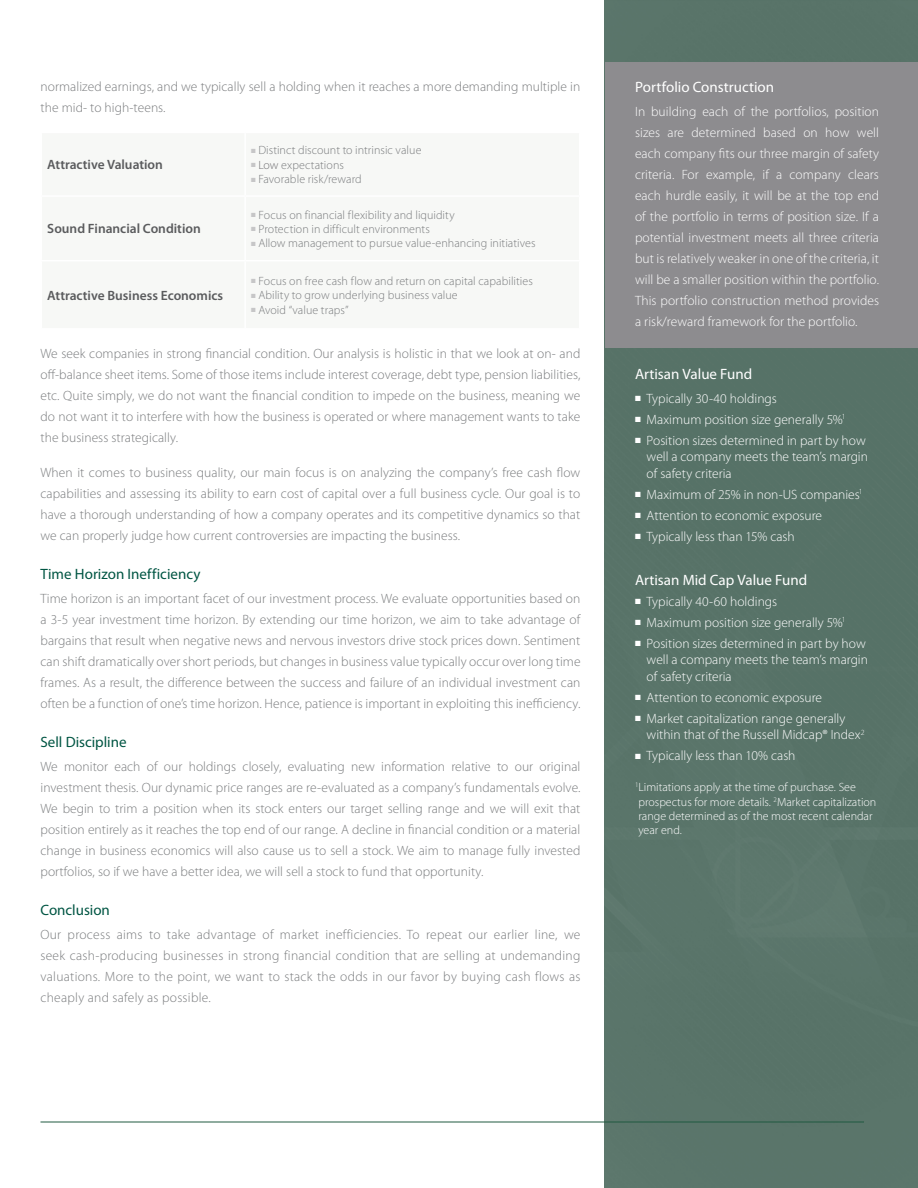
<style>
.page{position:relative;width:918px;height:1188px;background:#fff}
.page>*{position:absolute;margin:0;border:0;box-sizing:border-box;transform-origin:0 0}
.t1{font:15px "Myriad Pro";color:#fff}
.t2{font:15px "Myriad Pro";color:#005543}
.t3{font:300 13.5px/21px "Myriad Pro";letter-spacing:.005em;color:#7a7c7e;text-align:justify}
.t4{font:300 13.5px/21px "Myriad Pro";color:#fff}
.t5{font:600 13.5px "Myriad Pro";color:#5a5b5d}
.t6{font:300 12px "Myriad Pro";letter-spacing:.005em;color:#7a7c7e}
.t7{font:300 12px/14.4px "Myriad Pro";color:#fff}
.s1{color:#c6c6c7}
.s2{color:#717073}
</style>
<div class="page">
<div style="left:605px;top:0;width:313px;height:1188px;background:#597469"></div>
<div style="left:605px;top:63px;width:313px;height:285px;background:#8d8c8f"></div>
<hr style="left:40px;top:1122px;width:824px;height:1px;background:#205a41">
<p class="t3" style="left:40px;top:77px;width:541px">normalized earnings, and we typically sell a holding when it reaches a more demanding multiple in the mid- to high-teens.</p>
<p class="t5" style="left:47px;top:160px;width:117px">Attractive Valuation</p>
<p class="t5" style="left:47px;top:224px;width:155px">Sound Financial Condition</p>
<p class="t6" style="left:251px;top:146px;width:172px"><span class="s1">■</span> Distinct discount to intrinsic value</p>
<p class="t6" style="left:251px;top:160px;width:94px"><span class="s1">■</span> <span class="s2">Low</span> expectations</p>
<p class="t6" style="left:251px;top:175px;width:112px"><span class="s1">■</span> Favorable risk/reward</p>
<p class="t6" style="left:251px;top:210px;width:205px"><span class="s1">■</span> Focus on financial flexibility and liquidity</p>
<p class="t6" style="left:251px;top:224px;width:180px"><span class="s1">■</span> Protection in difficult environments</p>
<p class="t6" style="left:251px;top:239px;width:286px"><span class="s1">■</span> Allow management to pursue value-enhancing initiatives</p>
<p class="t6" style="left:251px;top:276px;width:283px"><span class="s1">■</span> Focus on free cash flow and return on capital capabilities</p>
<p class="t6" style="left:251px;top:291px;width:208px"><span class="s1">■</span> Ability to grow underlying business value</p>
<p class="t6" style="left:251px;top:305px;width:99px"><span class="s1">■</span> Avoid “value traps”</p>
<p class="t3" style="left:40px;top:344px;width:542px">We seek companies in strong financial condition. Our analysis is holistic in that we look at on- and off-balance sheet items. Some of those items include interest coverage, debt type, pension liabilities, etc. Quite simply, we do not want the financial condition to impede on the business, meaning we do not want it to interfere with how the business is operated or where management wants to take the business strategically.</p>
<p class="t3" style="left:40px;top:463px;width:541px">When it comes to business quality, our main focus is on analyzing the company’s free cash flow capabilities and assessing its ability to earn cost of capital over a full business cycle. Our goal is to have a thorough understanding of how a company operates and its competitive dynamics so that we can properly judge how current controversies are impacting the business.</p>
<p class="t2" style="left:40px;top:568px;width:162px">Time Horizon Inefficiency</p>
<p class="t3" style="left:40px;top:589px;width:542px">Time horizon is an important facet of our investment process. We evaluate opportunities based on a 3-5 year investment time horizon. By extending our time horizon, we aim to take advantage of bargains that result when negative news and nervous investors drive stock prices down. Sentiment can shift dramatically over short periods, but changes in business value typically occur over long time frames. As a result, the difference between the success and failure of an individual investment can often be a function of one’s time horizon. Hence, patience is important in exploiting this inefficiency.</p>
<p class="t2" style="left:40px;top:736px;width:88px">Sell Discipline</p>
<p class="t3" style="left:40px;top:757px;width:542px">We monitor each of our holdings closely, evaluating new information relative to our original investment thesis. Our dynamic price ranges are re-evaluated as a company’s fundamentals evolve.<br>We begin to trim a position when its stock enters our target selling range and we will exit that position entirely as it reaches the top end of our range. A decline in financial condition or a material change in business economics will also cause us to sell a stock. We aim to manage fully invested portfolios, so if we have a better idea, we will sell a stock to fund that opportunity.</p>
<p class="t2" style="left:40px;top:904px;width:71px">Conclusion</p>
<p class="t3" style="left:40px;top:925px;width:542px">Our process aims to take advantage of market inefficiencies. To repeat our earlier line, we seek cash-producing businesses in strong financial condition that are selling at undemanding valuations. More to the point, we want to stack the odds in our favor by buying cash flows as cheaply and safely as possible.</p>
<p class="t5" style="left:47px;top:290px;width:177px">Attractive Business Economics</p>
<p class="t1" style="left:635px;top:82px;width:141px">Portfolio Construction</p>
<p class="t4" style="left:635px;top:102px;width:246px;text-align:justify">In building each of the portfolios, position sizes are determined based on how well each company fits our three margin of safety criteria. For example, if a company clears each hurdle easily, it will be at the top end of the portfolio in terms of position size. If a potential investment meets all three criteria but is relatively weaker in one of the criteria, it will be a smaller position within the portfolio.<br>This portfolio construction method provides a risk/reward framework for the port folio.</p>
<p class="t1" style="left:635px;top:368px;width:119px">Artisan Value Fund</p>
<p class="t4" style="left:635px;top:389px;width:143px">■ Typically 30-40 holdings</p>
<p class="t4" style="left:635px;top:410px;width:212px">■ Maximum position size generally 5%<sup>1</sup></p>
<p class="t4" style="left:647px;top:433px;width:223px;line-height:16.5px;text-indent:-12px">■ Position sizes determined in part by how well a company meets the team’s margin of safety criteria</p>
<p class="t4" style="left:635px;top:485px;width:229px">■ Maximum of 25% in non-US companies<sup>1</sup></p>
<p class="t4" style="left:635px;top:506px;width:189px">■ Attention to economic exposure</p>
<p class="t4" style="left:635px;top:527px;width:161px">■ Typically less than 15% cash</p>
<p class="t1" style="left:635px;top:574px;width:174px">Artisan Mid Cap Value Fund</p>
<p class="t4" style="left:635px;top:592px;width:144px">■ Typically 40-60 holdings</p>
<p class="t4" style="left:635px;top:613px;width:212px">■ Maximum position size generally 5%<sup>1</sup></p>
<p class="t4" style="left:647px;top:636px;width:223px;line-height:16.5px;text-indent:-12px">■ Position sizes determined in part by how well a company meets the team’s margin of safety criteria</p>
<p class="t4" style="left:635px;top:688px;width:189px">■ Attention to economic exposure</p>
<p class="t4" style="left:647px;top:711px;width:220px;line-height:16.5px;text-indent:-12px">■ Market capitalization range generally within that of the Russell Midcap® Index<sup>2</sup></p>
<p class="t4" style="left:635px;top:747px;width:162px">■ Typically less than 10% cash</p>
<p class="t7" style="left:635px;top:781px;width:243px"><sup>1</sup> Limitations apply at the time of purchase. See prospectus for more details. <sup>2</sup>Market capitalization range determined as of the most recent calendar year end.</p>
</div>
